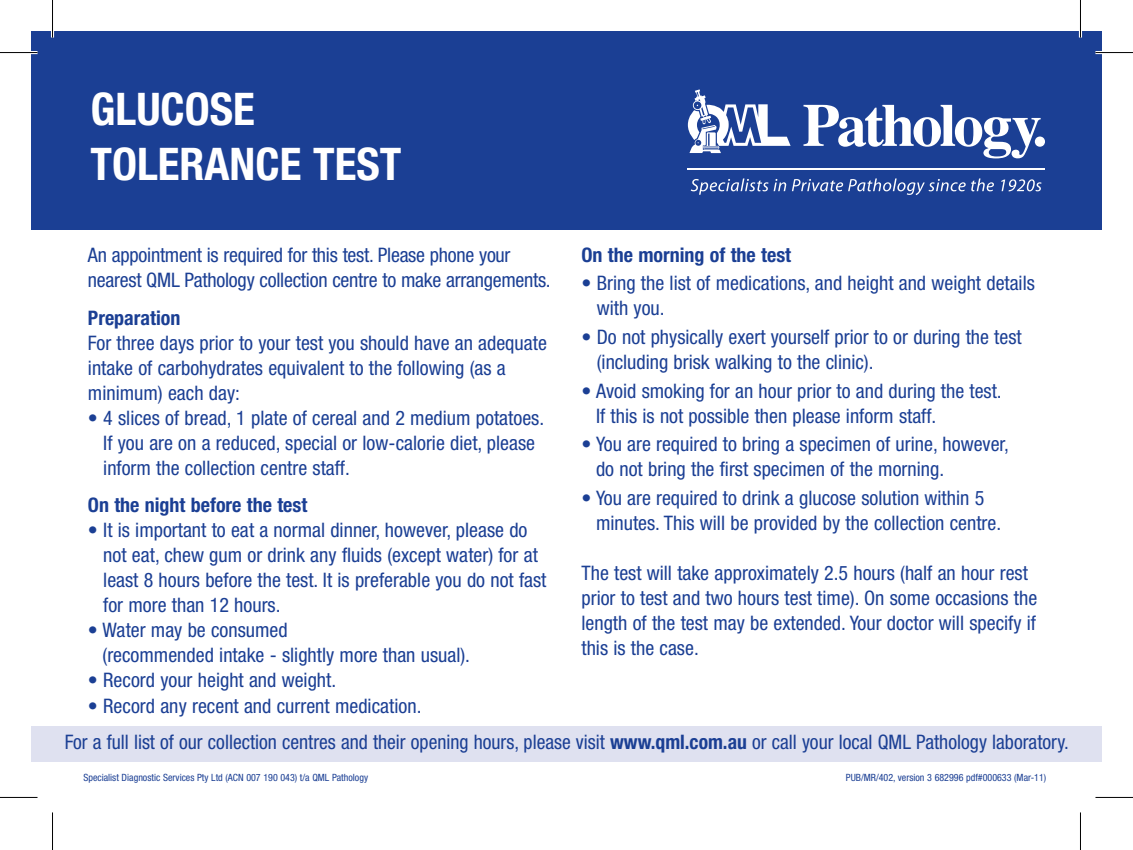
<style>
.page{position:relative;width:1133px;height:850px;background:#fff}
.page>*{position:absolute;margin:0;border:0;box-sizing:border-box;transform-origin:0 0}
.t1{font:700 condensed 45px/54px "Helvetica Neue";color:#fff}
.t2{font:condensed 20px/25px "Helvetica Neue";color:#1b3f94}
.t3{font:700 condensed 20px "Helvetica Neue";color:#1b3f94}
.t4{font:condensed 10px "Helvetica Neue";color:#1b3f94}
.s1{font-weight:700}
</style>
<div class="page">
<div style="left:31px;top:31px;width:1070px;height:199px;background:#1b3f94"></div>
<svg style="left:690px;top:178px;width:96px;height:17px"></svg>
<svg style="left:792px;top:178px;width:173px;height:17px"></svg>
<svg style="left:971px;top:178px;width:23px;height:13px"></svg>
<svg style="left:1001px;top:179px;width:40px;height:12px"></svg>
<hr style="left:688px;top:168px;width:357px;height:1px;background:#fff">
<svg style="left:803px;top:105px;width:242px;height:53px"></svg>
<svg style="left:688px;top:89px;width:102px;height:64px"></svg>
<div style="left:31px;top:726px;width:1070px;height:35px;background:#dfe1f0"></div>
<hr style="left:0;top:51px;width:38px;height:3px;background:#fff">
<hr style="left:1095px;top:51px;width:38px;height:3px;background:#fff">
<hr style="left:51px;top:0;width:3px;height:38px;background:#fff">
<hr style="left:1078px;top:0;width:4px;height:38px;background:#fff">
<hr style="left:0;top:52px;width:38px;height:1px;background:#000">
<hr style="left:1095px;top:52px;width:38px;height:1px;background:#000">
<hr style="left:0;top:796px;width:38px;height:1px;background:#000">
<hr style="left:1095px;top:796px;width:38px;height:1px;background:#000">
<hr style="left:52px;top:0;width:1px;height:38px;background:#000">
<hr style="left:52px;top:812px;width:1px;height:37px;background:#000">
<hr style="left:1080px;top:0;width:1px;height:38px;background:#000">
<hr style="left:1080px;top:812px;width:1px;height:37px;background:#000">
<h1 class="t1" style="left:90px;top:82px;width:312px">Glucose tolerance test</h1>
<p class="t2" style="left:88px;top:242px;width:464px">An appointment is required for this test. Please phone your nearest QML Pathology collection centre to make arrangements.</p>
<p class="t3" style="left:88px;top:305px;width:94px">Preparation</p>
<p class="t2" style="left:88px;top:330px;width:460px">For three days prior to your test you should have an adequate intake of carbohydrates equivalent to the following (as a minimum) each day:</p>
<p class="t2" style="left:103px;top:405px;width:442px;text-indent:-15px">• 4 slices of bread, 1 plate of cereal and 2 medium potatoes.<br>If you are on a reduced, special or low-calorie diet, please inform the collection centre staff.</p>
<p class="t3" style="left:88px;top:493px;width:221px">On the night before the test</p>
<p class="t2" style="left:103px;top:517px;width:445px;text-indent:-15px">• It is important to eat a normal dinner, however, please do not eat, chew gum or drink any fluids (except water) for at least 8 hours before the test. It is preferable you do not fast for more than 12 hours.</p>
<p class="t2" style="left:102px;top:617px;width:369px;text-indent:-15px">• Water may be consumed<br>(recommended intake - slightly more than usual).</p>
<p class="t2" style="left:88px;top:667px;width:250px">• Record your height and weight.</p>
<p class="t2" style="left:88px;top:692px;width:335px">• Record any recent and current medication.</p>
<p class="t3" style="left:581px;top:242px;width:211px">On the morning of the test</p>
<p class="t2" style="left:597px;top:270px;width:439px;text-indent:-15px">• Bring the list of medications, and height and weight details with you.</p>
<p class="t2" style="left:597px;top:324px;width:426px;text-indent:-15px">• Do not physically exert yourself prior to or during the test (including brisk walking to the clinic).</p>
<p class="t2" style="left:596px;top:377px;width:407px;text-indent:-15px">• Avoid smoking for an hour prior to and during the test.<br>If this is not possible then please inform staff.</p>
<p class="t2" style="left:596px;top:431px;width:414px;text-indent:-15px">• You are required to bring a specimen of urine, however, do not bring the first specimen of the morning.</p>
<p class="t2" style="left:596px;top:485px;width:407px;text-indent:-15px">• You are required to drink a glucose solution within 5 minutes. This will be provided by the collection centre.</p>
<p class="t2" style="left:581px;top:560px;width:457px">The test will take approximately 2.5 hours (half an hour rest prior to test and two hours test time). On some occasions the length of the test may be extended. Your doctor will specify if this is the case.</p>
<p class="t2" style="left:65px;top:729px;width:1005px">For a full list of our collection centres and their opening hours, please visit <span class="s1">www.qml.com.au</span> or call your local QML Pathology laboratory.</p>
<p class="t4" style="left:83px;top:771px;width:286px">Specialist Diagnostic Services Pty Ltd (ACN 007 190 043) t/a QML Pathology</p>
<p class="t4" style="left:846px;top:771px;width:202px">PUB/MR/402, version 3 682996 pdf#000633 (Mar-11)</p>
</div>
